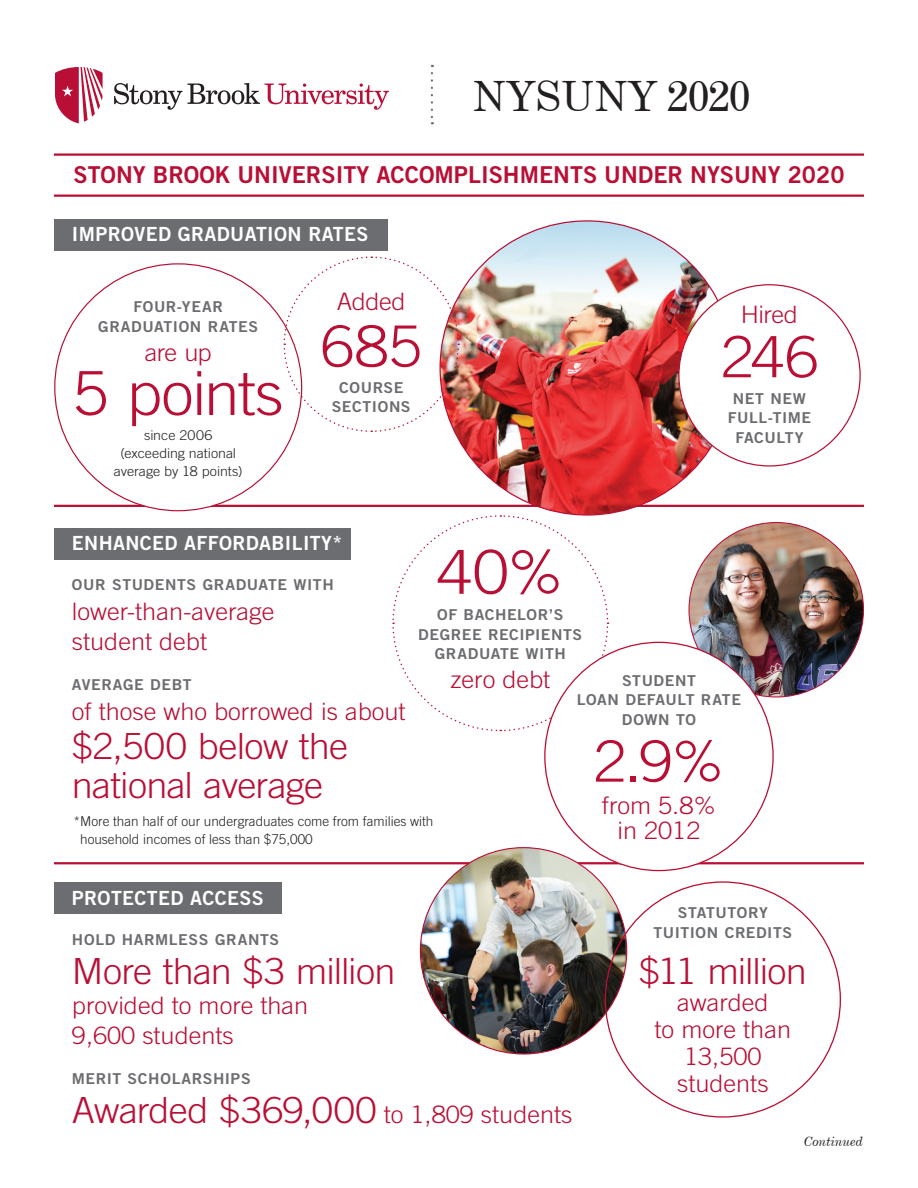
<style>
.page{position:relative;width:918px;height:1188px;background:#fff}
.page>*{position:absolute;margin:0;border:0;box-sizing:border-box;transform-origin:0 0}
.t1{font:300 60.75px "Trade Gothic LT Std";letter-spacing:-.015em;color:#b90f35;scale:1.06 1}
.t2{font:300 57px "Trade Gothic LT Std";letter-spacing:.005em;color:#b90f35;scale:1.06 1}
.t3{font:41.85px "Century Expanded BT";color:#231f20}
.t4{font:300 36px/39px "Trade Gothic LT Std";letter-spacing:-.02em;color:#b90f35;scale:1.06 1}
.t5{font:300 24px/27px "Trade Gothic LT Std";color:#b90f35;text-align:center;scale:1.06 1}
.t6{font:23.25px "Trade Gothic LT Std Bd 2";color:#b90f35}
.t7{font:19.5px "Trade Gothic LT Std Bd 2";letter-spacing:.02em;color:#fff}
.t8{font:15px/19.5px "Trade Gothic LT Std Bd 2";letter-spacing:.035em;color:#6c6d70;text-align:center;scale:1.06 1}
.t9{font:300 13.5px/18px "Trade Gothic LT Std";color:#231f20}
.t10{font:300 13.5px/18px "Trade Gothic LT Std";color:#231f20;text-align:center;scale:1.06 1}
.t11{font:italic 12.75px "Century Expanded BT";color:#231f20}
.s1{font-size:24px}
</style>
<div class="page">
<hr style="left:54px;top:505px;width:810px;height:2px;background:#b90f35">
<div style="left:54px;top:528px;width:297px;height:31px;background:#6c6d70"></div>
<div style="left:54px;top:219px;width:333px;height:31px;background:#6c6d70"></div>
<svg style="left:114px;top:83px;width:68px;height:27px"></svg>
<svg style="left:188px;top:83px;width:201px;height:27px"></svg>
<svg style="left:55px;top:67px;width:48px;height:57px"></svg>
<svg style="left:431px;top:73px;width:2px;height:51px"></svg>
<img style="left:440px;top:221px;width:294px;height:294px;border-radius:147px">
<img style="left:689px;top:523px;width:174px;height:174px;border-radius:87px">
<hr style="left:54px;top:195px;width:810px;height:2px;background:#b90f35">
<hr style="left:54px;top:153px;width:810px;height:3px;background:#b90f35">
<hr style="left:54px;top:862px;width:810px;height:2px;background:#b90f35">
<img style="left:420px;top:848px;width:207px;height:206px;border-radius:103px">
<div style="left:679px;top:285px;width:181px;height:181px;background:#fff;border-radius:50%"></div>
<div style="left:55px;top:264px;width:247px;height:247px;background:#fff;border-radius:50%"></div>
<svg style="left:392px;top:514px;width:217px;height:218px"></svg>
<svg style="left:283px;top:256px;width:177px;height:177px"></svg>
<div style="left:54px;top:883px;width:228px;height:31px;background:#6c6d70"></div>
<div style="left:545px;top:642px;width:228px;height:229px;background:#fff;border-radius:50%"></div>
<h3 class="t3" style="left:473px;top:71px;width:279px">NYSUNY 2020</h3>
<h3 class="t6" style="left:73px;top:161px;width:773px">STONY BROOK UNIVERSITY ACCOMPLISHMENTS UNDER NYSUNY 2020</h3>
<h3 class="t7" style="left:72px;top:222px;width:298px">IMPROVED GRADUATION RATES</h3>
<p class="t8" style="left:98px;top:297px;width:153px">FOUR-YEAR<br>GRADUATION RATES</p>
<h3 class="t5" style="left:145px;top:339px;width:65px">are up</h3>
<h1 class="t1" style="left:73px;top:357px;width:200px">5 points</h1>
<p class="t10" style="left:114px;top:426px;width:123px">since 2006 (exceeding national average by 18 points)</p>
<h3 class="t5" style="left:337px;top:288px;width:66px">Added</h3>
<h2 class="t2" style="left:321px;top:313px;width:97px">685</h2>
<p class="t8" style="left:332px;top:378px;width:76px">COURSE<br>SECTIONS</p>
<h3 class="t5" style="left:741px;top:301px;width:55px">Hired</h3>
<h2 class="t2" style="left:721px;top:323px;width:94px">246</h2>
<p class="t8" style="left:728px;top:388px;width:80px">NET NEW<br>FULL-TIME<br>FACULTY</p>
<h3 class="t7" style="left:72px;top:531px;width:272px">ENHANCED AFFORDABILITY*</h3>
<p class="t8" style="left:72px;top:575px;width:249px">OUR STUDENTS GRADUATE WITH</p>
<h3 class="t5" style="left:72px;top:596px;width:193px;line-height:30px;text-align:left">lower-than-average student debt</h3>
<p class="t8" style="left:72px;top:674px;width:114px">AVERAGE DEBT</p>
<h3 class="t5" style="left:72px;top:698px;width:316px">of those who borrowed is about</h3>
<h3 class="t4" style="left:72px;top:726px;width:262px">$2,500 below the national average</h3>
<h1 class="t1" style="left:437px;top:536px;width:121px">40%</h1>
<p class="t8" style="left:418px;top:605px;width:156px">OF BACHELOR’S<br>DEGREE RECIPIENTS<br>GRADUATE WITH</p>
<h3 class="t5" style="left:450px;top:665px;width:96px">zero debt</h3>
<p class="t8" style="left:577px;top:670px;width:156px">STUDENT<br>LOAN DEFAULT RATE<br>DOWN TO</p>
<h2 class="t2" style="left:593px;top:728px;width:125px">2.9%</h2>
<h3 class="t5" style="left:602px;top:792px;width:109px;line-height:25.5px">from 5.8% in 2012</h3>
<p class="t9" style="left:80px;top:812px;width:355px;text-indent:-7px">*More than half of our undergraduates come from families with household incomes of less than $75,000</p>
<h3 class="t7" style="left:72px;top:886px;width:193px">PROTECTED ACCESS</h3>
<p class="t8" style="left:72px;top:930px;width:197px">HOLD HARMLESS GRANTS</p>
<h3 class="t4" style="left:72px;top:951px;width:307px">More than $3 million</h3>
<h3 class="t5" style="left:72px;top:990px;width:225px;line-height:30px;text-align:left">provided to more than<br>9,600 students</h3>
<p class="t8" style="left:72px;top:1068px;width:170px">MERIT SCHOLARSHIPS</p>
<h3 class="t4" style="left:72px;top:1090px;width:474px">Awarded $369,000 <span class="s1">to 1,809 students</span></h3>
<p class="t8" style="left:654px;top:903px;width:132px">STATUTORY<br>TUITION CREDITS</p>
<h3 class="t4" style="left:639px;top:951px;width:160px">$11 million</h3>
<h3 class="t5" style="left:655px;top:988px;width:130px">awarded<br>to more than<br>13,500 students</h3>
<p class="t11" style="left:804px;top:1133px;width:60px">Continued</p>
</div>
